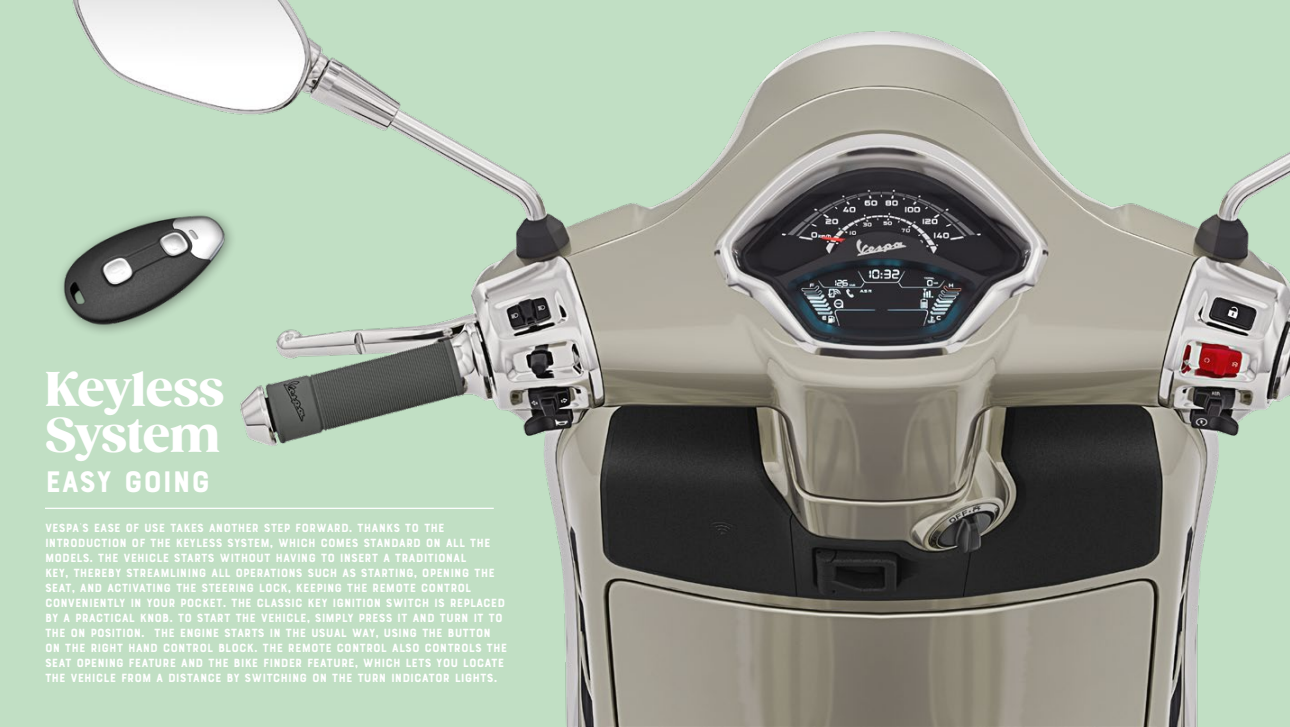
<style>
.page{position:relative;width:1290px;height:727px;background:#fff}
.page>*{position:absolute;margin:0;border:0;box-sizing:border-box;transform-origin:0 0}
.t1{font:900 47.12px/45.2px "Gazpacho";letter-spacing:-.005em;color:#fff}
.t2{font:31.25px "Bourton Base";color:#fff}
.t3{font:12.5px/15px "Bourton Base";color:#fff}
</style>
<div class="page">
<div style="left:0;top:0;width:1290px;height:726px;background:#c1dfc4"></div>
<img style="left:72px;top:0;width:1218px;height:726px">
<img style="left:60px;top:176px;width:195px;height:179px">
<hr style="left:45px;top:507px;width:449px;height:2px;background:#fff">
<h1 class="t1" style="left:45px;top:367px;width:181px">Keyless<br>System</h1>
<h2 class="t2" style="left:45px;top:462px;width:167px">EASY GOING</h2>
<p class="t3" style="left:45px;top:520px;width:464px">VESPA’S EASE OF USE TAKES ANOTHER STEP FORWARD. THANKS TO THE INTRODUCTION OF THE KEYLESS SYSTEM, WHICH COMES STANDARD ON ALL THE MODELS. THE VEHICLE STARTS WITHOUT HAVING TO INSERT A TRADITIONAL<br>KEY, THEREBY STREAMLINING ALL OPERATIONS SUCH AS STARTING, OPENING THE SEAT, AND ACTIVATING THE STEERING LOCK, KEEPING THE REMOTE CONTROL CONVENIENTLY IN YOUR POCKET. THE CLASSIC KEY IGNITION SWITCH IS REPLACED BY A PRACTICAL KNOB. TO START THE VEHICLE, SIMPLY PRESS IT AND TURN IT TO THE ON POSITION. THE ENGINE STARTS IN THE USUAL WAY, USING THE BUTTON ON THE RIGHT HAND CONTROL BLOCK. THE REMOTE CONTROL ALSO CONTROLS THE SEAT OPENING FEATURE AND THE BIKE FINDER FEATURE, WHICH LETS YOU LOCATE THE VEHICLE FROM A DISTANCE BY SWITCHING ON THE TURN INDICATOR LIGHTS.</p>
</div>
